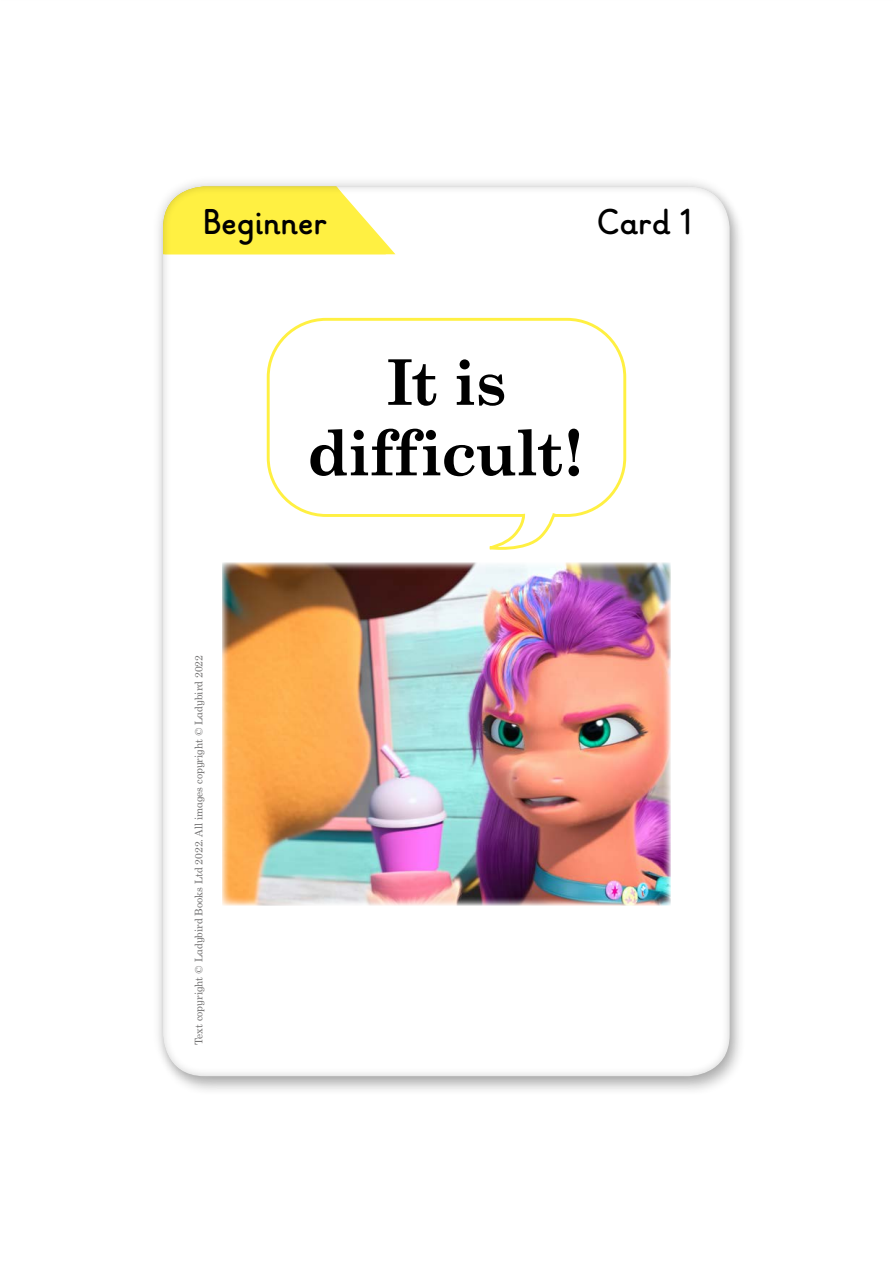
<style>
.page{position:relative;width:893px;height:1263px;background:#fff}
.page>*{position:absolute;margin:0;border:0;box-sizing:border-box;transform-origin:0 0}
.t1{font:700 63px/70.5px "Century Schlbk Penguin Inf";letter-spacing:.005em;color:#000;text-align:center}
.t2{font:700 36px "Ladybird Learning";color:#000}
.t3{font:10.5px "Century Schlbk Penguin Inf";color:#706f6f}
</style>
<div class="page">
<div style="left:0;top:0;width:893px;height:1263px;background:#000;opacity:.25"></div>
<h2 class="t2" style="left:203px;top:202px;width:126px">Beginner</h2>
<h2 class="t2" style="left:597px;top:202px;width:97px">Card 1</h2>
<p class="t3" style="left:192px;top:1045px;width:391px;rotate:-90deg">Text copyright © Ladybird Books Ltd 2022. All images copyright © Ladybird 2022</p>
<h1 class="t1" style="left:308px;top:346px;width:277px">It is difficult!</h1>
</div>
